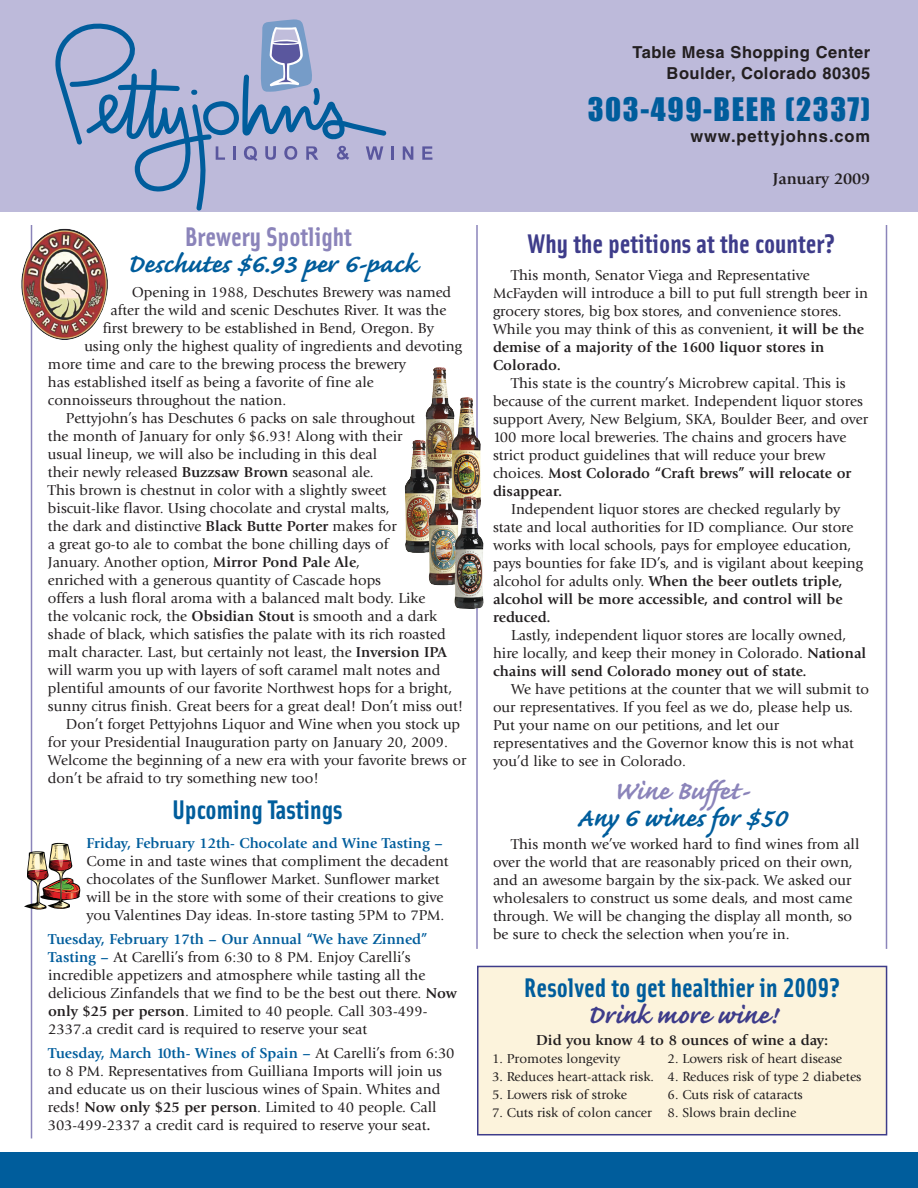
<style>
.page{position:relative;width:918px;height:1188px;background:#fff}
.page>*{position:absolute;margin:0;border:0;box-sizing:border-box;transform-origin:0 0}
.t1{font:700 33px "Caflisch Script";color:#005d9c}
.t2{font:700 33px "Caflisch Script";color:#3e3c8a}
.t3{font:700 33px "Caflisch Script";letter-spacing:.01em;color:#8b84ba}
.t4{font:30px "Impact";letter-spacing:.055em;color:#005d9c}
.t5{font:27px "Solex Bold Lining";color:#005d9c}
.t6{font:27px "Solex Bold Lining";color:#3e3c8a}
.t7{font:27px "Solex Bold Lining";color:#8b84ba}
.t8{font:700 16.5px/21px "Helvetica";letter-spacing:.03em;color:#231f20;text-align:right}
.t9{font:700 16.5px "Helvetica";letter-spacing:.055em;color:#231f20}
.t10{font:700 16.5px "Giovanni";color:#231f20}
.t11{font:15px/18px "Giovanni";color:#231f20}
.t12{font:700 15px "Giovanni";color:#005d9c}
.t13{font:700 15px "Giovanni";color:#231f20}
.t14{font:13.5px "Giovanni";color:#231f20}
.s1{font-weight:700}
.s2{font-weight:700;color:#005d9c}
</style>
<div class="page">
<hr style="left:476px;top:225px;width:2px;height:724px;background:#8b84ba">
<div style="left:0;top:0;width:918px;height:212px;background:#bdbada"></div>
<svg style="left:55px;top:19px;width:331px;height:192px"></svg>
<hr style="left:391px;top:146px;width:3px;height:14px;background:#5a579e">
<svg style="left:403px;top:146px;width:10px;height:14px"></svg>
<svg style="left:422px;top:146px;width:10px;height:14px"></svg>
<hr style="left:31px;top:225px;width:1px;height:913px;background:#8b84ba">
<hr style="left:886px;top:225px;width:1px;height:724px;background:#8b84ba">
<div style="left:0;top:1152px;width:918px;height:36px;background:#005d9c"></div>
<img style="left:21px;top:229px;width:87px;height:111px">
<svg style="left:24px;top:843px;width:56px;height:67px"></svg>
<div style="left:478px;top:967px;width:408px;height:167px;background:#fcf3dc"></div>
<div style="left:477px;top:966px;width:410px;height:169px;border:2px solid #3e3c8a"></div>
<img style="left:405px;top:367px;width:79px;height:242px">
<h3 class="t7" style="left:185px;top:219px;width:168px">Brewery Spotlight</h3>
<h1 class="t1" style="left:127px;top:247px;width:292px">Deschutes $6.93 per 6-pack</h1>
<p class="t11" style="left:132px;top:283px;width:321px">Opening in 1988, Deschutes Brewery was named</p>
<p class="t11" style="left:111px;top:301px;width:337px">after the wild and scenic Deschutes River. It was the</p>
<p class="t11" style="left:103px;top:319px;width:333px">first brewery to be established in Bend, Oregon. By</p>
<p class="t11" style="left:84px;top:337px;width:379px">using only the highest quality of ingredients and devoting</p>
<p class="t11" style="left:48px;top:355px;width:360px">more time and care to the brewing process the brewery</p>
<p class="t11" style="left:48px;top:373px;width:327px">has established itself as being a favorite of fine ale</p>
<p class="t11" style="left:48px;top:391px;width:240px">connoisseurs throughout the nation.</p>
<p class="t11" style="left:66px;top:409px;width:351px">Pettyjohn’s has Deschutes 6 packs on sale throughout</p>
<p class="t11" style="left:48px;top:427px;width:356px">the month of January for only $6.93! Along with their</p>
<p class="t11" style="left:48px;top:445px;width:331px">usual lineup, we will also be including in this deal</p>
<p class="t11" style="left:48px;top:463px;width:327px">their newly released <span class="s1">Buzzsaw Brown</span> seasonal ale.</p>
<p class="t11" style="left:48px;top:481px;width:340px">This brown is chestnut in color with a slightly sweet</p>
<p class="t11" style="left:48px;top:499px;width:343px">biscuit-like flavor. Using chocolate and crystal malts,</p>
<p class="t11" style="left:48px;top:517px;width:350px">the dark and distinctive <span class="s1">Black Butte Porter</span> makes for</p>
<p class="t11" style="left:48px;top:535px;width:342px">a great go-to ale to combat the bone chilling days of</p>
<p class="t11" style="left:48px;top:553px;width:314px">January. Another option, <span class="s1">Mirror Pond Pale Ale</span>,</p>
<p class="t11" style="left:48px;top:571px;width:335px">enriched with a generous quantity of Cascade hops</p>
<p class="t11" style="left:48px;top:589px;width:379px">offers a lush floral aroma with a balanced malt body. Like</p>
<p class="t11" style="left:48px;top:607px;width:390px">the volcanic rock, the <span class="s1">Obsidian Stout</span> is smooth and a dark</p>
<p class="t11" style="left:48px;top:625px;width:399px">shade of black, which satisfies the palate with its rich roasted</p>
<p class="t11" style="left:48px;top:643px;width:400px">malt character. Last, but certainly not least, the <span class="s1">Inversion IPA</span></p>
<p class="t11" style="left:48px;top:661px;width:394px">will warm you up with layers of soft caramel malt notes and</p>
<p class="t11" style="left:48px;top:679px;width:406px">plentiful amounts of our favorite Northwest hops for a bright,</p>
<p class="t11" style="left:48px;top:697px;width:417px">sunny citrus finish. Great beers for a great deal! Don’t miss out!</p>
<p class="t11" style="left:66px;top:715px;width:396px">Don’t forget Pettyjohns Liquor and Wine when you stock up</p>
<p class="t11" style="left:48px;top:733px;width:401px">for your Presidential Inauguration party on January 20, 2009.</p>
<p class="t11" style="left:48px;top:751px;width:420px">Welcome the beginning of a new era with your favorite brews or</p>
<p class="t11" style="left:48px;top:769px;width:272px">don’t be afraid to try something new too!</p>
<h3 class="t5" style="left:172px;top:792px;width:172px">Upcoming Tastings</h3>
<p class="t12" style="left:87px;top:834px;width:358px">Friday, February 12th- Chocolate and Wine Tasting –</p>
<p class="t11" style="left:87px;top:852px;width:364px">Come in and taste wines that compliment the decadent chocolates of the Sunflower Market. Sunflower market will be in the store with some of their creations to give you Valentines Day ideas. In-store tasting 5PM to 7PM.</p>
<p class="t11" style="left:48px;top:930px;width:410px"><span class="s2">Tuesday, February 17th – Our Annual “We have Zinned” Tasting –</span> At Carelli’s from 6:30 to 8 PM. Enjoy Carelli’s incredible appetizers and atmosphere while tasting all the delicious Zinfandels that we find to be the best out there. <span class="s1">Now only $25 per person</span>. Limited to 40 people. Call 303-499- 2337.a credit card is required to reserve your seat</p>
<p class="t11" style="left:48px;top:1044px;width:408px"><span class="s2">Tuesday, March 10th- Wines of Spain –</span> At Carelli’s from 6:30 to 8 PM. Representatives from Guilliana Imports will join us and educate us on their luscious wines of Spain. Whites and reds! <span class="s1">Now only $25 per person</span>. Limited to 40 people. Call 303-499-2337 a credit card is required to reserve your seat<span class="s1">.</span></p>
<p class="t8" style="left:633px;top:41px;width:239px">Table Mesa Shopping Center<br>Boulder, Colorado 80305</p>
<h2 class="t4" style="left:588px;top:91px;width:284px">303-499-BEER (2337)</h2>
<p class="t9" style="left:690px;top:126px;width:181px">www.pettyjohns.com</p>
<p class="t10" style="left:773px;top:169px;width:99px">January 2009</p>
<h3 class="t6" style="left:528px;top:226px;width:309px">Why the petitions at the counter?</h3>
<p class="t11" style="left:493px;top:266px;width:377px;text-indent:18px">This month, Senator Viega and Representative McFayden will introduce a bill to put full strength beer in grocery stores, big box stores, and convenience stores.<br>While you may think of this as convenient, <span class="s1">it will be the demise of a majority of the 1600 liquor stores in Colorado.</span></p>
<p class="t11" style="left:493px;top:374px;width:376px;text-indent:18px">This state is the country’s Microbrew capital. This is because of the current market. Independent liquor stores support Avery, New Belgium, SKA, Boulder Beer, and over 100 more local breweries. The chains and grocers have strict product guidelines that will reduce your brew choices. <span class="s1">Most Colorado “Craft brews” will relocate or disappear.</span></p>
<p class="t11" style="left:493px;top:500px;width:372px;text-indent:18px">Independent liquor stores are checked regularly by state and local authorities for ID compliance. Our store works with local schools, pays for employee education, pays bounties for fake ID’s, and is vigilant about keeping alcohol for adults only. <span class="s1">When the beer outlets triple, alcohol will be more accessible, and control will be reduced.</span></p>
<p class="t11" style="left:493px;top:626px;width:375px;text-indent:18px">Lastly, independent liquor stores are locally owned, hire locally, and keep their money in Colorado. <span class="s1">National chains will send Colorado money out of state.</span></p>
<p class="t11" style="left:493px;top:680px;width:378px;text-indent:18px">We have petitions at the counter that we will submit to our representatives. If you feel as we do, please help us.<br>Put your name on our petitions, and let our representatives and the Governor know this is not what you’d like to see in Colorado.</p>
<h1 class="t3" style="left:613px;top:774px;width:138px">Wine Buffet-</h1>
<h1 class="t1" style="left:577px;top:801px;width:211px">Any 6 wines for $50</h1>
<p class="t11" style="left:493px;top:835px;width:368px;text-indent:18px">This month we’ve worked hard to find wines from all over the world that are reasonably priced on their own, and an awesome bargain by the six-pack. We asked our wholesalers to construct us some deals, and most came through. We will be changing the display all month, so be sure to check the selection when you’re in.</p>
<h3 class="t5" style="left:524px;top:970px;width:318px">Resolved to get healthier in 2009?</h3>
<h1 class="t2" style="left:587px;top:998px;width:192px">Drink more wine!</h1>
<p class="t13" style="left:536px;top:1032px;width:294px">Did you know 4 to 8 ounces of wine a day:</p>
<p class="t14" style="left:492px;top:1051px;width:130px">1. Promotes longevity</p>
<p class="t14" style="left:667px;top:1051px;width:176px">2. Lowers risk of heart disease</p>
<p class="t14" style="left:492px;top:1069px;width:371px">3. Reduces heart-attack risk. 4. Reduces risk of type 2 diabetes</p>
<p class="t14" style="left:492px;top:1087px;width:137px">5. Lowers risk of stroke</p>
<p class="t14" style="left:668px;top:1087px;width:137px">6. Cuts risk of cataracts</p>
<p class="t14" style="left:492px;top:1105px;width:306px">7. Cuts risk of colon cancer 8. Slows brain decline</p>
</div>
